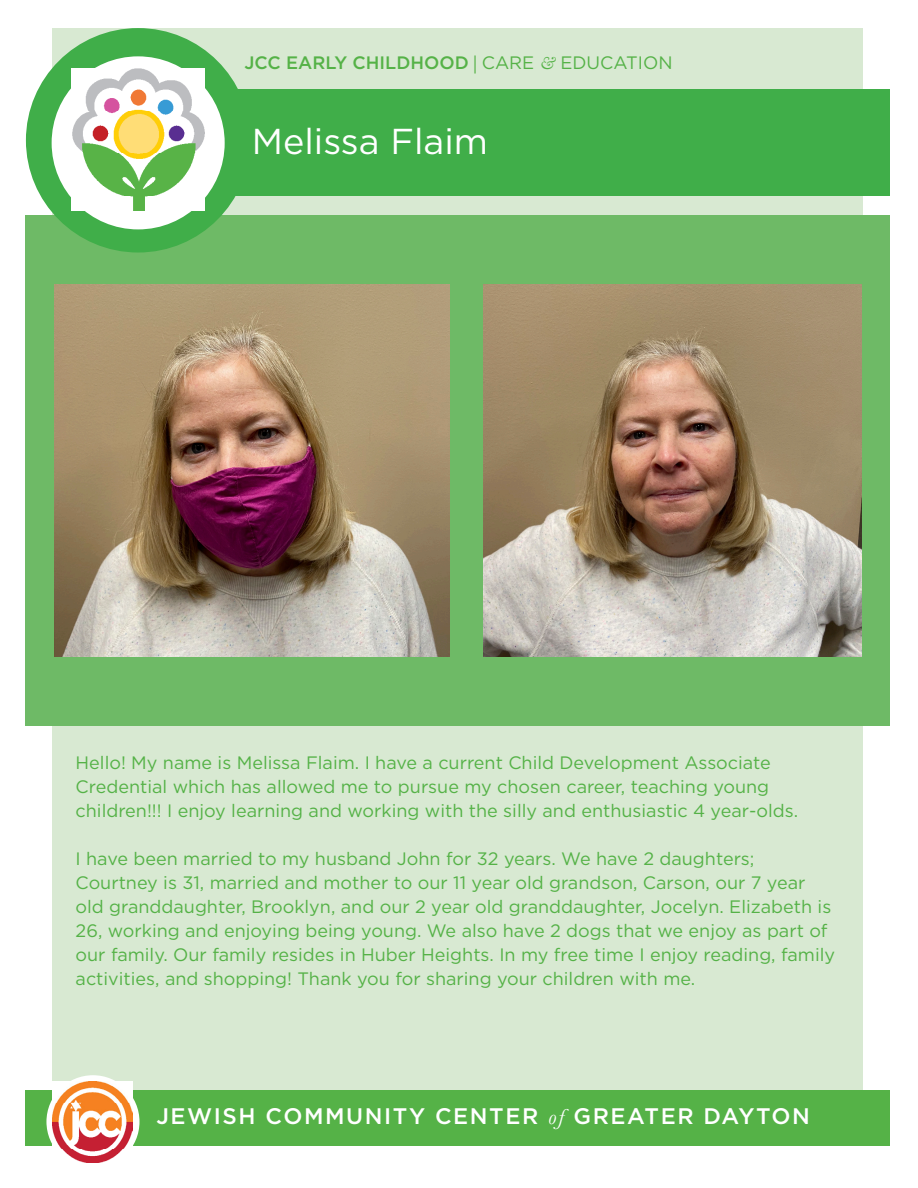
<style>
.page{position:relative;width:918px;height:1188px;background:#fff}
.page>*{position:absolute;margin:0;border:0;box-sizing:border-box;transform-origin:0 0}
.t1{font:36px "Gotham";color:#fff}
.t2{font:500 22.5px "Gotham";letter-spacing:.07em;color:#fff}
.t3{font:18px/24px "Gotham";color:#55b247}
.t4{font:500 18px "Gotham";color:#55b247}
.s1{font-family:"Minion Pro";font-weight:400}
.s2{font-weight:400}
.s3{font-family:"Baskerville MT Std";font-weight:400;font-style:italic}
</style>
<div class="page">
<div style="left:53px;top:28px;width:810px;height:1096px;background:#d8e9d2"></div>
<div style="left:26px;top:215px;width:864px;height:511px;background:#6eba66"></div>
<div style="left:26px;top:1090px;width:864px;height:55px;background:#55b247"></div>
<div style="left:26px;top:28px;width:224px;height:225px;background:#40ae49;border-radius:50%"></div>
<div style="left:53px;top:90px;width:837px;height:106px;background:#40ae49"></div>
<div style="left:46px;top:1075px;width:94px;height:93px;background:#fff;border-radius:50%"></div>
<img style="left:52px;top:1081px;width:80px;height:81px">
<div style="left:52px;top:56px;width:173px;height:173px;background:#fff;border-radius:50%"></div>
<img style="left:72px;top:69px;width:133px;height:142px">
<img style="left:54px;top:284px;width:396px;height:373px">
<img style="left:484px;top:284px;width:378px;height:373px">
<p class="t4" style="left:245px;top:51px;width:430px">JCC EARLY CHILDHOOD <span class="s1">|</span> <span class="s2">CARE</span> <span class="s3">&amp;</span> <span class="s2">EDUCATION</span></p>
<h1 class="t1" style="left:252px;top:118px;width:238px">Melissa Flaim</h1>
<p class="t3" style="left:76px;top:750px;width:724px">Hello! My name is Melissa Flaim. I have a current Child Development Associate<br>Credential which has allowed me to pursue my chosen career, teaching young children!!! I enjoy learning and working with the silly and enthusiastic 4 year-olds.</p>
<p class="t3" style="left:76px;top:846px;width:761px">I have been married to my husband John for 32 years. We have 2 daughters; Courtney is 31, married and mother to our 11 year old grandson, Carson, our 7 year old granddaughter, Brooklyn, and our 2 year old granddaughter, Jocelyn. Elizabeth is 26, working and enjoying being young. We also have 2 dogs that we enjoy as part of our family. Our family resides in Huber Heights. In my free time I enjoy reading, family activities, and shopping! Thank you for sharing your children with me.</p>
<p class="t2" style="left:156px;top:1101px;width:655px">JEWISH COMMUNITY CENTER <span class="s3">of</span> GREATER DAYTON</p>
</div>
